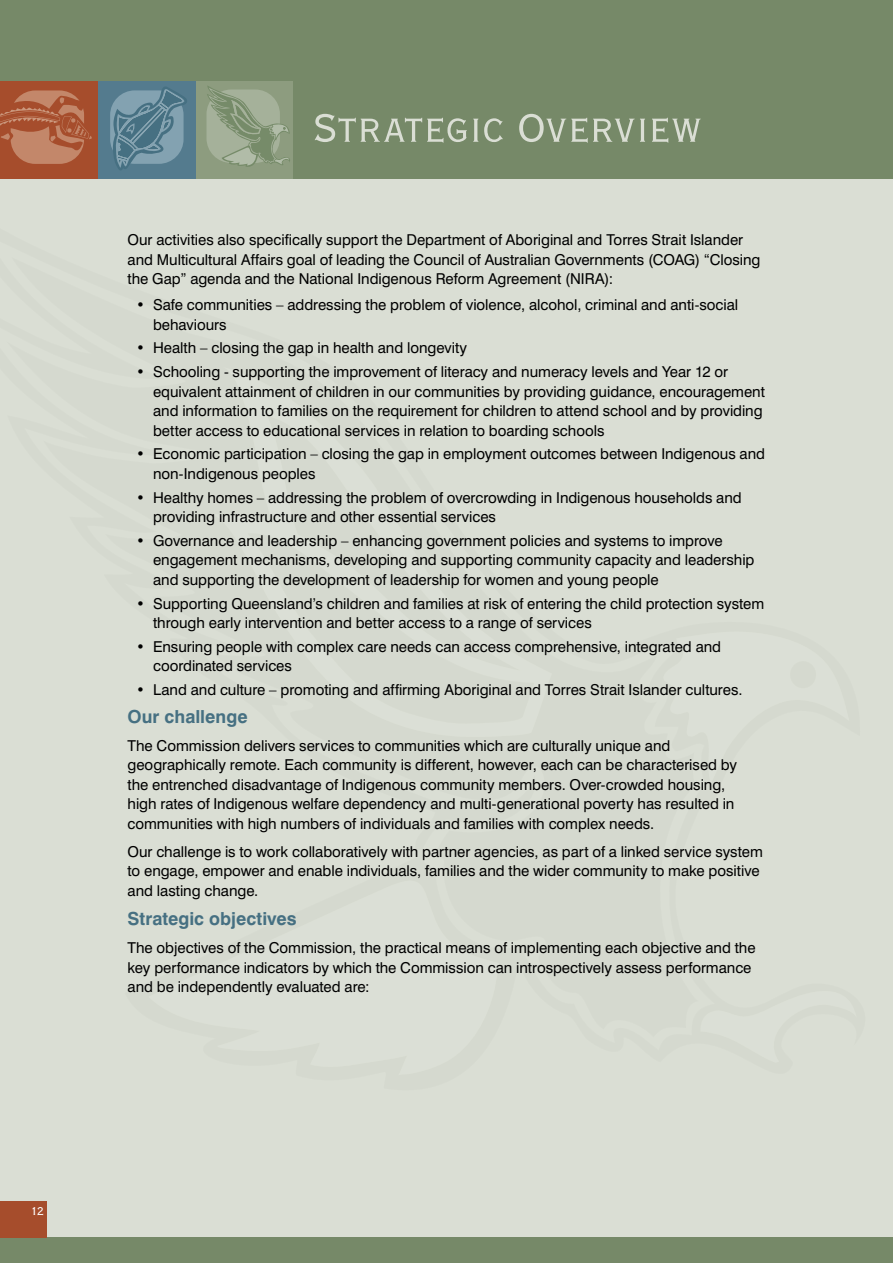
<style>
.page{position:relative;width:893px;height:1263px;background:#fff}
.page>*{position:absolute;margin:0;border:0;box-sizing:border-box;transform-origin:0 0}
.t1{font:52.5px "Copperplate Twenty Nine BC";letter-spacing:-.025em;color:#daded4}
.t2{font:700 18px "Swiss 721 BT";color:#467082}
.t3{font:15px/19.5px "Swiss 721 BT";letter-spacing:-.005em;color:#000}
.t4{font:15px "Copperplate Twenty Nine BC";color:#fff}
</style>
<div class="page">
<div style="left:0;top:0;width:893px;height:179px;background:#768968"></div>
<div style="left:0;top:179px;width:893px;height:1058px;background:#daded4"></div>
<div style="left:790px;top:661px;width:26px;height:27px;background:#d5d9cf;border-radius:50%"></div>
<div style="left:0;top:81px;width:98px;height:98px;background:#a64d2c"></div>
<svg style="left:0;top:91px;width:92px;height:73px"></svg>
<div style="left:195px;top:81px;width:98px;height:98px;background:#8d9c7f"></div>
<svg style="left:207px;top:86px;width:83px;height:81px"></svg>
<div style="left:98px;top:81px;width:98px;height:98px;background:#547b8e"></div>
<svg style="left:110px;top:87px;width:77px;height:83px"></svg>
<div style="left:0;top:1237px;width:893px;height:26px;background:#768968"></div>
<div style="left:0;top:1201px;width:47px;height:36px;background:#a64d2c"></div>
<h1 class="t1" style="left:312px;top:103px;width:392px">Strategic Overview</h1>
<p class="t3" style="left:128px;top:230px;width:634px">Our activities also specifically support the Department of Aboriginal and Torres Strait Islander and Multicultural Affairs goal of leading the Council of Australian Governments (COAG) “Closing the Gap” agenda and the National Indigenous Reform Agreement (NIRA):</p>
<p class="t3" style="left:153px;top:295px;width:587px;text-indent:-17px">• Safe communities – addressing the problem of violence, alcohol, criminal and anti-social behaviours</p>
<p class="t3" style="left:136px;top:338px;width:333px">• Health – closing the gap in health and longevity</p>
<p class="t3" style="left:153px;top:362px;width:613px;text-indent:-17px">• Schooling - supporting the improvement of literacy and numeracy levels and Year 12 or equivalent attainment of children in our communities by providing guidance, encouragement and information to families on the requirement for children to attend school and by providing better access to educational services in relation to boarding schools</p>
<p class="t3" style="left:153px;top:444px;width:613px;text-indent:-17px">• Economic participation – closing the gap in employment outcomes between Indigenous and non-Indigenous peoples</p>
<p class="t3" style="left:153px;top:487px;width:590px;text-indent:-17px">• Healthy homes – addressing the problem of overcrowding in Indigenous households and providing infrastructure and other essential services</p>
<p class="t3" style="left:153px;top:531px;width:603px;text-indent:-17px">• Governance and leadership – enhancing government policies and systems to improve engagement mechanisms, developing and supporting community capacity and leadership and supporting the development of leadership for women and young people</p>
<p class="t3" style="left:153px;top:593px;width:613px;text-indent:-17px">• Supporting Queensland’s children and families at risk of entering the child protection system through early intervention and better access to a range of services</p>
<p class="t3" style="left:153px;top:637px;width:570px;text-indent:-17px">• Ensuring people with complex care needs can access comprehensive, integrated and coordinated services</p>
<p class="t3" style="left:136px;top:680px;width:608px">• Land and culture – promoting and affirming Aboriginal and Torres Strait Islander cultures.</p>
<p class="t2" style="left:128px;top:705px;width:122px">Our challenge</p>
<p class="t3" style="left:128px;top:735px;width:611px">The Commission delivers services to communities which are culturally unique and geographically remote. Each community is different, however, each can be characterised by the entrenched disadvantage of Indigenous community members. Over-crowded housing, high rates of Indigenous welfare dependency and multi-generational poverty has resulted in communities with high numbers of individuals and families with complex needs.</p>
<p class="t3" style="left:128px;top:841px;width:637px">Our challenge is to work collaboratively with partner agencies, as part of a linked service system to engage, empower and enable individuals, families and the wider community to make positive and lasting change.</p>
<p class="t2" style="left:128px;top:908px;width:171px">Strategic objectives</p>
<p class="t3" style="left:128px;top:938px;width:629px">The objectives of the Commission, the practical means of implementing each objective and the key performance indicators by which the Commission can introspectively assess performance and be independently evaluated are:</p>
<p class="t4" style="left:30px;top:1203px;width:15px">12</p>
</div>
